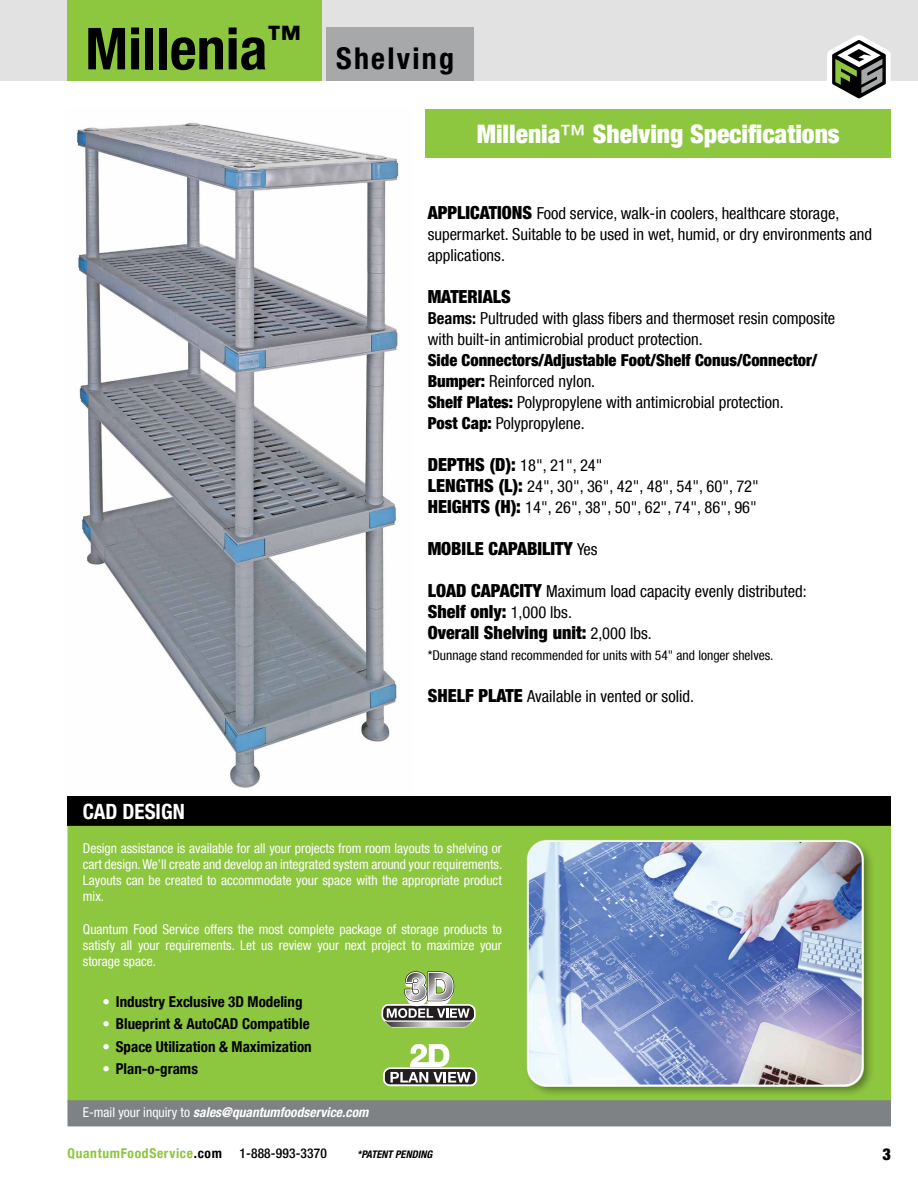
<style>
.page{position:relative;width:918px;height:1188px;background:#fff}
.page>*{position:absolute;margin:0;border:0;box-sizing:border-box;transform-origin:0 0}
.t1{font:700 condensed 57.9px "Helvetica Neue LT Com";color:#000}
.t2{font:700 condensed 30px "Helvetica Neue LT Com";letter-spacing:.075em;color:#000}
.t3{font:900 condensed 25.5px "Helvetica Neue LT Com";color:#fff}
.t4{font:700 condensed 21px "Helvetica Neue LT Com";color:#fff}
.t5{font:900 condensed 18px/21px "Helvetica Neue LT Com";color:#000}
.t6{font:condensed 16.5px/21px "Helvetica Neue LT Com";color:#000}
.t7{font:900 condensed 16.5px/21px "Helvetica Neue LT Com";color:#000}
.t8{font:700 condensed 15px "Helvetica Neue LT Com";color:#000}
.t9{font:condensed 13.5px/16.2px "Helvetica Neue LT Com";color:#fff;text-align:justify}
.t10{font:condensed 13.5px "Helvetica Neue LT Com";color:#000}
.t11{font:italic 700 condensed 13.5px "Helvetica Neue LT Com";color:#fff}
.t12{font:700 condensed 13.5px "Helvetica Neue LT Com";letter-spacing:.05em;color:#8dc63f}
.t13{font:500 condensed 13.5px "Helvetica Neue LT Com";letter-spacing:.01em;color:#000}
.t14{font:italic 700 condensed 10.5px "Helvetica Neue LT Com";color:#000}
.s1{font-weight:500}
.s2{font-weight:900;font-size:18px}
.s3{font-weight:700}
.s4{font-weight:400}
.s5{font-weight:400;font-size:16.5px}
.s6{color:#fff}
.s7{font-weight:400;font-style:normal}
.s8{color:#000}
</style>
<div class="page">
<div style="left:426px;top:110px;width:465px;height:48px;background:#8dc63f"></div>
<div style="left:68px;top:796px;width:823px;height:30px;background:#000"></div>
<div style="left:68px;top:826px;width:823px;height:276px;background:#8dc63f"></div>
<div style="left:525px;top:838px;width:350px;height:260px;background:#000;opacity:.4"></div>
<svg style="left:527px;top:840px;width:337px;height:247px;background:#e6efdd"></svg>
<img style="left:529px;top:842px;width:333px;height:243px">
<svg style="left:382px;top:971px;width:94px;height:56px"></svg>
<svg style="left:383px;top:1044px;width:94px;height:43px"></svg>
<div style="left:0;top:0;width:918px;height:81px;background:#e3e2e3"></div>
<div style="left:326px;top:28px;width:147px;height:53px;background:#a6a8aa"></div>
<div style="left:68px;top:0;width:254px;height:81px;background:#8dc63f"></div>
<svg style="left:827px;top:35px;width:64px;height:64px"></svg>
<img style="left:76px;top:122px;width:324px;height:666px">
<div style="left:68px;top:1100px;width:823px;height:26px;background:#7f8284;border:3px solid #7f8284"></div>
<h1 class="t1" style="left:85px;top:14px;width:217px">Millenia<sup>™</sup></h1>
<h2 class="t2" style="left:336px;top:40px;width:119px">Shelving</h2>
<h3 class="t3" style="left:477px;top:119px;width:365px">Millenia<span class="s1">™</span> Shelving Specifications</h3>
<p class="t6" style="left:428px;top:203px;width:446px"><span class="s2">APPLICATIONS</span> Food service, walk-in coolers, healthcare storage, supermarket. Suitable to be used in wet, humid, or dry environments and applications.</p>
<p class="t5" style="left:428px;top:286px;width:84px">MATERIALS</p>
<p class="t6" style="left:428px;top:308px;width:409px"><span class="s3">Beams:</span> Pultruded with glass fibers and thermoset resin composite with built-in antimicrobial product protection.</p>
<p class="t7" style="left:428px;top:350px;width:391px">Side Connectors/Adjustable Foot/Shelf Conus/Connector/ Bumper: <span class="s4">Reinforced nylon.<br></span>Shelf Plates: <span class="s4">Polypropylene with antimicrobial protection.<br></span>Post Cap: <span class="s4">Polypropylene.</span></p>
<p class="t6" style="left:428px;top:455px;width:333px"><span class="s2">DEPTHS (D):</span> 18", 21", 24"<br><span class="s2">LENGTHS (L):</span> 24", 30", 36", 42", 48", 54", 60", 72"<br><span class="s2">HEIGHTS (H):</span> 14", 26", 38", 50", 62", 74", 86", 96"</p>
<p class="t5" style="left:428px;top:538px;width:171px">MOBILE CAPABILITY <span class="s5">Yes</span></p>
<p class="t6" style="left:428px;top:581px;width:380px"><span class="s2">LOAD CAPACITY</span> Maximum load capacity evenly distributed:</p>
<p class="t5" style="left:428px;top:601px;width:226px">Shelf only: <span class="s5">1,000 lbs.<br></span>Overall Shelving unit: <span class="s5">2,000 lbs.</span></p>
<p class="t10" style="left:428px;top:647px;width:347px">*Dunnage stand recommended for units with 54" and longer shelves.</p>
<p class="t6" style="left:428px;top:686px;width:268px"><span class="s2">SHELF PLATE</span> Available in vented or solid.</p>
<p class="t4" style="left:83px;top:798px;width:103px">CAD DESIGN</p>
<p class="t9" style="left:83px;top:840px;width:421px">Design assistance is available for all your projects from room layouts to shelving or cart design. We’ll create and develop an integrated system around your requirements.<br>Layouts can be created to accommodate your space with the appropriate product mix.</p>
<p class="t9" style="left:83px;top:921px;width:420px">Quantum Food Service offers the most complete package of storage products to satisfy all your requirements. Let us review your next project to maximize your storage space.</p>
<p class="t8" style="left:102px;top:992px;width:202px"><span class="s6">•</span> Industry Exclusive 3D Modeling</p>
<p class="t8" style="left:102px;top:1015px;width:209px"><span class="s6">•</span> Blueprint &amp; AutoCAD Compatible</p>
<p class="t8" style="left:102px;top:1037px;width:211px"><span class="s6">•</span> Space Utilization &amp; Maximization</p>
<p class="t8" style="left:102px;top:1060px;width:97px"><span class="s6">•</span> Plan-o-grams</p>
<p class="t11" style="left:83px;top:1105px;width:287px"><span class="s7">E-mail your inquiry to</span> sales@quantumfoodservice.com</p>
<p class="t12" style="left:68px;top:1145px;width:156px">QuantumFoodService<span class="s8">.com</span></p>
<p class="t13" style="left:240px;top:1146px;width:89px">1-888-993-3370</p>
<p class="t14" style="left:357px;top:1148px;width:77px">*PATENT PENDING</p>
<p class="t7" style="left:882px;top:1144px;width:10px">3</p>
</div>
